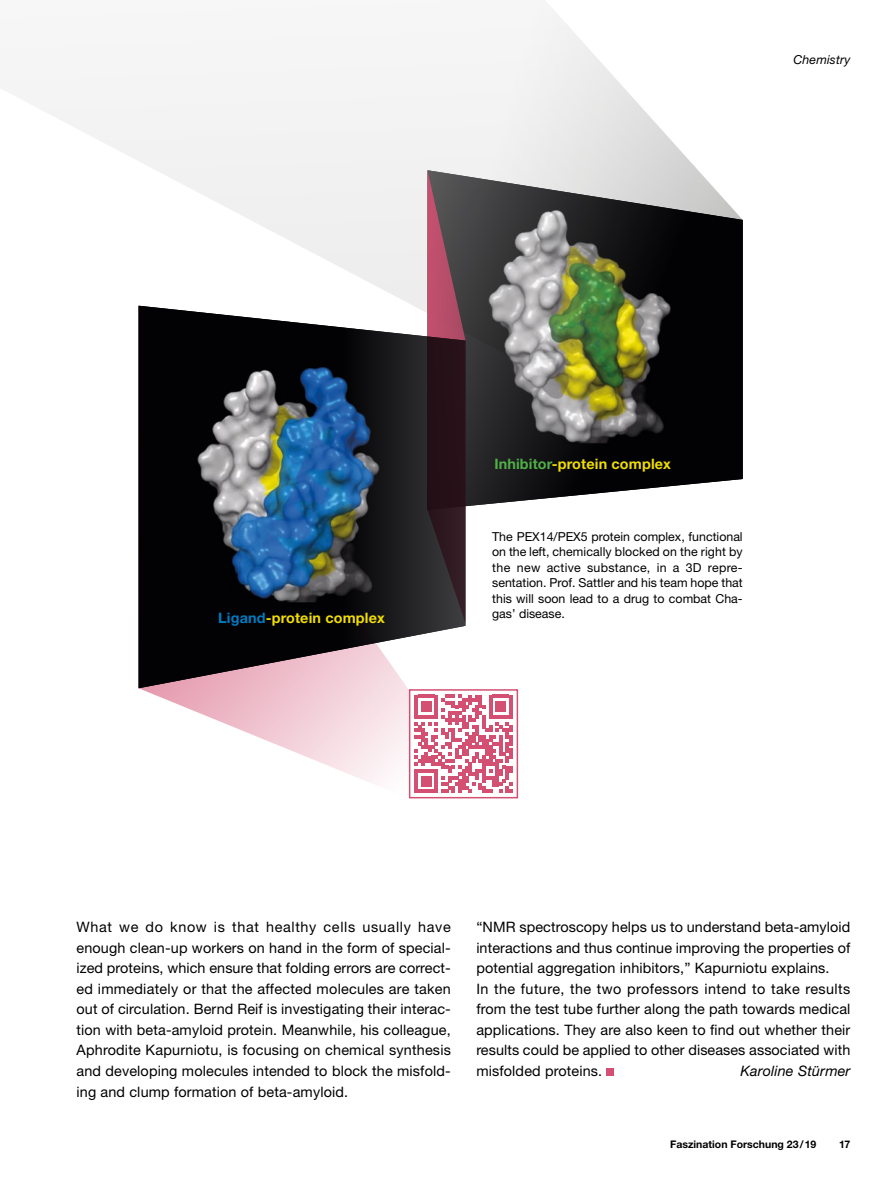
<style>
.page{position:relative;width:893px;height:1191px;background:#fff}
.page>*{position:absolute;margin:0;border:0;box-sizing:border-box;transform-origin:0 0}
.Text_E{font:14.4px/20.5px "Helvetica Neue LT Std";letter-spacing:.01em;color:#000;text-align:justify}
.Text_E-2{font:700 14.4px "Helvetica Neue LT Std";letter-spacing:.01em;color:#f1dd00}
.Text_E-3{font:italic 14.4px "Helvetica Neue LT Std";letter-spacing:.01em;color:#000}
.BU_Flattersatz{font:12.3px/15.5px "Helvetica Neue LT Std";color:#000;text-align:justify}
.t1{font:italic 12.3px "Helvetica Neue LT Std";letter-spacing:.01em;color:#000}
.t2{font:700 10.5px "Helvetica Neue LT Std";color:#000}
.s1{color:#007bc2}
.s2{color:#50af47}
</style>
<div class="page">
<svg style="left:0;top:9px;width:698px;height:470px"></svg>
<svg style="left:139px;top:688px;width:270px;height:110px"></svg>
<img style="left:465px;top:170px;width:278px;height:340px">
<svg style="left:427px;top:170px;width:38px;height:136px;background:#7d515e"></svg>
<img style="left:139px;top:306px;width:326px;height:382px">
<svg style="left:414px;top:695px;width:98px;height:98px"></svg>
<div style="left:409px;top:689px;width:109px;height:109px;border:2px solid #d35073"></div>
<div style="left:606px;top:1068px;width:8px;height:8px;background:#d35073"></div>
<p class="t1" style="left:794px;top:52px;width:58px">Chemistry</p>
<p class="Text_E-2" style="left:218px;top:609px;width:168px"><span class="s1">Ligand</span>-protein complex</p>
<p class="Text_E-2" style="left:494px;top:455px;width:178px"><span class="s2">Inhibitor</span>-protein complex</p>
<p class="BU_Flattersatz" style="left:492px;top:528px;width:252px">The PEX14/PEX5 protein complex, functional on the left, chemically blocked on the right by the new active substance, in a 3D repre&shy;sentation. Prof. Sattler and his team hope that this will soon lead to a drug to combat Cha&shy;gas’ disease.</p>
<p class="Text_E" style="left:77px;top:916px;width:376px">What we do know is that healthy cells usually have enough clean-up workers on hand in the form of special&shy;ized proteins, which ensure that folding errors are correct&shy;ed immediately or that the affected molecules are taken out of circulation. Bernd Reif is investigating their interac&shy;tion with beta-amyloid protein. Meanwhile, his colleague, Aphrodite Kapurniotu, is focusing on chemical synthesis and developing molecules intended to block the misfold&shy;ing and clump formation of beta-amyloid.</p>
<p class="Text_E" style="left:476px;top:916px;width:376px">“NMR spectroscopy helps us to understand beta-amyloid interactions and thus continue improving the properties of potential aggregation inhibitors,” Kapurniotu explains.</p>
<p class="Text_E" style="left:476px;top:978px;width:376px">In the future, the two professors intend to take results from the test tube further along the path towards medical applications. They are also keen to find out whether their results could be applied to other diseases associated with misfolded proteins.</p>
<p class="Text_E-3" style="left:740px;top:1062px;width:111px">Karoline Stürmer</p>
<p class="t2" style="left:670px;top:1137px;width:148px">Faszination Forschung 23/19</p>
<p class="t2" style="left:839px;top:1137px;width:13px">17</p>
</div>
